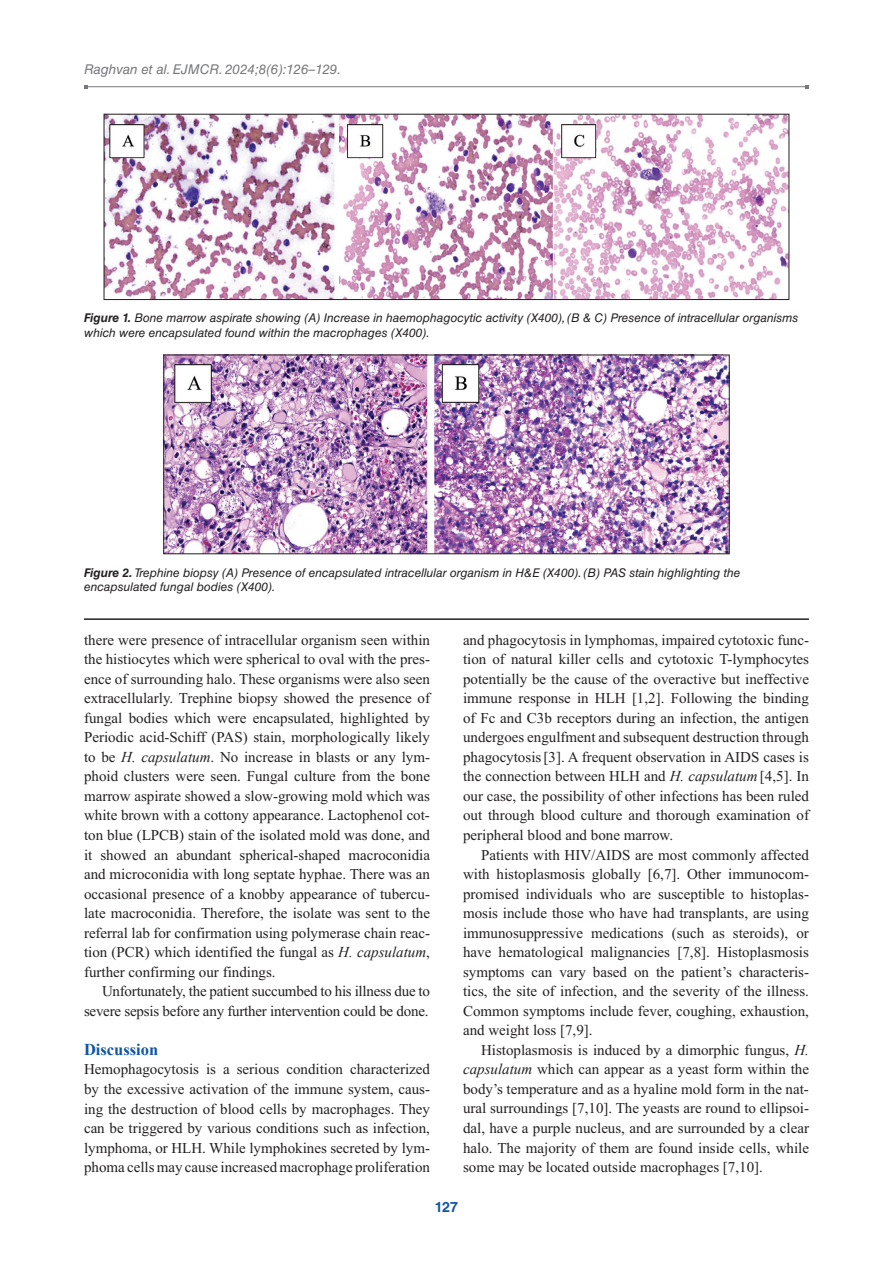
<style>
.page{position:relative;width:893px;height:1263px;background:#fff}
.page>*{position:absolute;margin:0;border:0;box-sizing:border-box;transform-origin:0 0}
.t1{font:700 16.5px "Times New Roman";color:#1055a4}
.t2{font:15px/19.5px "Times New Roman";color:#231f20;text-align:justify}
.t3{font:700 14.25px "Helvetica LT Std";color:#1055a4}
.t4{font:italic 13.5px "Helvetica LT Std";color:#76787b}
.t5{font:italic 12px/14.4px "Helvetica LT Std";color:#231f20}
.s1{font-weight:700}
.s2{font-style:italic}
</style>
<div class="page">
<hr style="left:85px;top:86px;width:722px;height:1px;background:#76787b">
<img style="left:106px;top:116px;width:681px;height:182px">
<div style="left:104px;top:114px;width:685px;height:186px;border:1px solid #231f20"></div>
<img style="left:166px;top:357px;width:561px;height:195px">
<hr style="left:84px;top:618px;width:725px;height:2px;background:#231f20">
<p class="t4" style="left:84px;top:61px;width:259px">Raghvan et al. EJMCR. 2024;8(6):126–129.</p>
<p class="t5" style="left:84px;top:311px;width:716px"><span class="s1">Figure 1.</span> Bone marrow aspirate showing (A) Increase in haemophagocytic activity (X400), (B &amp; C) Presence of intracellular organisms which were encapsulated found within the macrophages (X400).</p>
<p class="t5" style="left:84px;top:565px;width:658px"><span class="s1">Figure 2.</span> Trephine biopsy (A) Presence of encapsulated intracellular organism in H&amp;E (X400). (B) PAS stain highlighting the encapsulated fungal bodies (X400).</p>
<p class="t2" style="left:84px;top:630px;width:347px">there were presence of intracellular organism seen within the histiocytes which were spherical to oval with the pres&shy;ence of surrounding halo. These organisms were also seen extracellularly. Trephine biopsy showed the presence of fungal bodies which were encapsulated, highlighted by Periodic acid-Schiff (PAS) stain, morphologically likely to be <span class="s2">H. capsulatum</span>. No increase in blasts or any lym&shy;phoid clusters were seen. Fungal culture from the bone marrow aspirate showed a slow-growing mold which was white brown with a cottony appearance. Lactophenol cot&shy;ton blue (LPCB) stain of the isolated mold was done, and it showed an abundant spherical-shaped macroconidia and microconidia with long septate hyphae. There was an occasional presence of a knobby appearance of tubercu&shy;late macroconidia. Therefore, the isolate was sent to the referral lab for confirmation using polymerase chain reac&shy;tion (PCR) which identified the fungal as <span class="s2">H. capsulatum</span>, further confirming our findings.</p>
<p class="t2" style="left:84px;top:981px;width:347px;text-align:right">Unfortunately, the patient succumbed to his illness due to severe sepsis before any further intervention could be done.</p>
<p class="t1" style="left:84px;top:1038px;width:76px">Discussion</p>
<p class="t2" style="left:84px;top:1059px;width:348px">Hemophagocytosis is a serious condition characterized by the excessive activation of the immune system, caus&shy;ing the destruction of blood cells by macrophages. They can be triggered by various conditions such as infection, lymphoma, or HLH. While lymphokines secreted by lym&shy;phoma cells may cause increased macrophage proliferation</p>
<p class="t2" style="left:463px;top:630px;width:347px">and phagocytosis in lymphomas, impaired cytotoxic func&shy;tion of natural killer cells and cytotoxic T-lymphocytes potentially be the cause of the overactive but ineffective immune response in HLH [1,2]. Following the binding of Fc and C3b receptors during an infection, the antigen undergoes engulfment and subsequent destruction through phagocytosis[3]. A frequent observation in AIDS cases is the connection between HLH and <span class="s2">H. capsulatum</span> [4,5]. In our case, the possibility of other infections has been ruled out through blood culture and thorough examination of peripheral blood and bone marrow.</p>
<p class="t2" style="left:463px;top:845px;width:347px;text-indent:18px">Patients with HIV/AIDS are most commonly affected with histoplasmosis globally [6,7]. Other immunocom&shy;promised individuals who are susceptible to histoplas&shy;mosis include those who have had transplants, are using immunosuppressive medications (such as steroids), or have hematological malignancies [7,8]. Histoplasmosis symptoms can vary based on the patient’s characteris&shy;tics, the site of infection, and the severity of the illness.<br>Common symptoms include fever, coughing, exhaustion, and weight loss [7,9].</p>
<p class="t2" style="left:463px;top:1040px;width:347px;text-indent:18px">Histoplasmosis is induced by a dimorphic fungus, <span class="s2">H. capsulatum</span> which can appear as a yeast form within the body’s temperature and as a hyaline mold form in the nat&shy;ural surroundings [7,10]. The yeasts are round to ellipsoi&shy;dal, have a purple nucleus, and are surrounded by a clear halo. The majority of them are found inside cells, while some may be located outside macrophages [7,10].</p>
<p class="t3" style="left:435px;top:1198px;width:25px">127</p>
</div>
